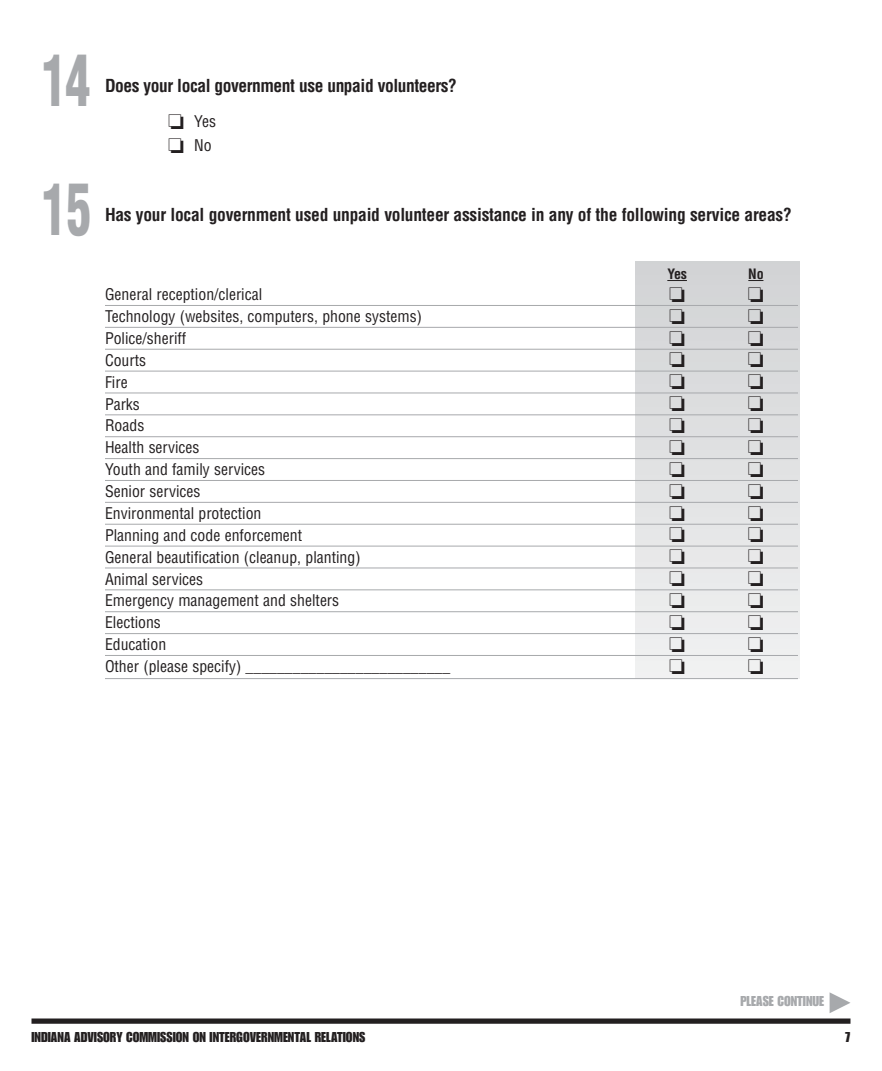
<style>
.page{position:relative;width:882px;height:1071px;background:#fff}
.page>*{position:absolute;margin:0;border:0;box-sizing:border-box;transform-origin:0 0}
.t1{font:900 condensed 70px "Helvetica";color:#a7a9ac;scale:.7 1}
.t2{font:700 condensed 17.5px "Helvetica";letter-spacing:-.015em;color:#231f20}
.t3{font:condensed 15.75px "Helvetica";color:#231f20}
.t4{font:14px "Impact URWT";color:#231f20}
.t5{font:14px "Impact URWT";color:#a7a9ac}
.t6{font:700 condensed 14px "Helvetica";color:#231f20}
</style>
<div class="page">
<div style="left:32px;top:1018px;width:818px;height:6px;background:#231f20"></div>
<svg style="left:830px;top:992px;width:20px;height:21px"></svg>
<div style="left:635px;top:262px;width:164px;height:416px;background:linear-gradient(to bottom,#d0d2d4,#f0f1f1)"></div>
<svg style="left:667px;top:280px;width:20px;height:1px"></svg>
<svg style="left:748px;top:280px;width:15px;height:1px"></svg>
<hr style="left:105px;top:305px;width:693px;height:1px;background:#a7a9ac">
<hr style="left:105px;top:327px;width:693px;height:1px;background:#a7a9ac">
<hr style="left:105px;top:349px;width:693px;height:1px;background:#a7a9ac">
<hr style="left:105px;top:371px;width:693px;height:1px;background:#a7a9ac">
<hr style="left:105px;top:393px;width:693px;height:1px;background:#a7a9ac">
<hr style="left:105px;top:415px;width:693px;height:1px;background:#a7a9ac">
<hr style="left:105px;top:436px;width:693px;height:1px;background:#a7a9ac">
<hr style="left:105px;top:458px;width:693px;height:1px;background:#a7a9ac">
<hr style="left:105px;top:480px;width:693px;height:1px;background:#a7a9ac">
<hr style="left:105px;top:502px;width:693px;height:1px;background:#a7a9ac">
<hr style="left:105px;top:524px;width:693px;height:1px;background:#a7a9ac">
<hr style="left:105px;top:546px;width:693px;height:1px;background:#a7a9ac">
<hr style="left:105px;top:568px;width:693px;height:1px;background:#a7a9ac">
<hr style="left:105px;top:590px;width:693px;height:1px;background:#a7a9ac">
<hr style="left:105px;top:611px;width:693px;height:1px;background:#a7a9ac">
<hr style="left:105px;top:633px;width:693px;height:1px;background:#a7a9ac">
<hr style="left:105px;top:655px;width:693px;height:1px;background:#a7a9ac">
<hr style="left:105px;top:678px;width:693px;height:1px;background:#a7a9ac">
<svg style="left:670px;top:287px;width:15px;height:15px"></svg>
<svg style="left:749px;top:287px;width:14px;height:15px"></svg>
<svg style="left:670px;top:309px;width:15px;height:15px"></svg>
<svg style="left:749px;top:309px;width:14px;height:15px"></svg>
<svg style="left:670px;top:331px;width:15px;height:15px"></svg>
<svg style="left:749px;top:331px;width:14px;height:15px"></svg>
<svg style="left:670px;top:353px;width:15px;height:14px"></svg>
<svg style="left:749px;top:353px;width:14px;height:14px"></svg>
<svg style="left:670px;top:375px;width:15px;height:14px"></svg>
<svg style="left:749px;top:375px;width:14px;height:14px"></svg>
<svg style="left:670px;top:397px;width:15px;height:14px"></svg>
<svg style="left:749px;top:397px;width:14px;height:14px"></svg>
<svg style="left:670px;top:419px;width:15px;height:14px"></svg>
<svg style="left:749px;top:419px;width:14px;height:14px"></svg>
<svg style="left:670px;top:440px;width:15px;height:15px"></svg>
<svg style="left:749px;top:440px;width:14px;height:15px"></svg>
<svg style="left:670px;top:462px;width:15px;height:15px"></svg>
<svg style="left:749px;top:462px;width:14px;height:15px"></svg>
<svg style="left:670px;top:484px;width:15px;height:15px"></svg>
<svg style="left:749px;top:484px;width:14px;height:15px"></svg>
<svg style="left:670px;top:506px;width:15px;height:15px"></svg>
<svg style="left:749px;top:506px;width:14px;height:15px"></svg>
<svg style="left:670px;top:528px;width:15px;height:14px"></svg>
<svg style="left:749px;top:528px;width:14px;height:14px"></svg>
<svg style="left:670px;top:550px;width:15px;height:14px"></svg>
<svg style="left:749px;top:550px;width:14px;height:14px"></svg>
<svg style="left:670px;top:572px;width:15px;height:14px"></svg>
<svg style="left:749px;top:572px;width:14px;height:14px"></svg>
<svg style="left:670px;top:594px;width:15px;height:14px"></svg>
<svg style="left:749px;top:594px;width:14px;height:14px"></svg>
<svg style="left:670px;top:615px;width:15px;height:15px"></svg>
<svg style="left:749px;top:615px;width:14px;height:15px"></svg>
<svg style="left:670px;top:637px;width:15px;height:15px"></svg>
<svg style="left:749px;top:637px;width:14px;height:15px"></svg>
<svg style="left:670px;top:659px;width:15px;height:15px"></svg>
<svg style="left:749px;top:659px;width:14px;height:15px"></svg>
<h1 class="t1" style="left:42px;top:53px;width:70px">14</h1>
<h1 class="t1" style="left:42px;top:183px;width:72px">15</h1>
<p class="t2" style="left:105px;top:79px;width:353px">Does your local government use unpaid volunteers?</p>
<p class="t3" style="left:168px;top:115px;width:50px">□ Yes</p>
<p class="t3" style="left:168px;top:140px;width:45px">□ No</p>
<p class="t2" style="left:105px;top:208px;width:688px">Has your local government used unpaid volunteer assistance in any of the following service areas?</p>
<p class="t3" style="left:105px;top:288px;width:159px">General reception/clerical</p>
<p class="t3" style="left:105px;top:310px;width:318px">Technology (websites, computers, phone systems)</p>
<p class="t3" style="left:105px;top:332px;width:83px">Police/sheriff</p>
<p class="t3" style="left:105px;top:354px;width:43px">Courts</p>
<p class="t3" style="left:105px;top:376px;width:24px">Fire</p>
<p class="t3" style="left:105px;top:398px;width:36px">Parks</p>
<p class="t3" style="left:105px;top:420px;width:41px">Roads</p>
<p class="t3" style="left:105px;top:441px;width:96px">Health services</p>
<p class="t3" style="left:105px;top:463px;width:162px">Youth and family services</p>
<p class="t3" style="left:105px;top:485px;width:97px">Senior services</p>
<p class="t3" style="left:105px;top:507px;width:158px">Environmental protection</p>
<p class="t3" style="left:105px;top:529px;width:199px">Planning and code enforcement</p>
<p class="t3" style="left:105px;top:551px;width:257px">General beautification (cleanup, planting)</p>
<p class="t3" style="left:105px;top:573px;width:100px">Animal services</p>
<p class="t3" style="left:105px;top:595px;width:236px">Emergency management and shelters</p>
<p class="t3" style="left:105px;top:616px;width:57px">Elections</p>
<p class="t3" style="left:105px;top:638px;width:63px">Education</p>
<p class="t3" style="left:105px;top:660px;width:347px">Other (please specify) __________________________</p>
<p class="t6" style="left:667px;top:269px;width:21px">Yes</p>
<p class="t6" style="left:748px;top:269px;width:17px">No</p>
<p class="t5" style="left:740px;top:993px;width:85px">PLEASE CONTINUE</p>
<p class="t4" style="left:32px;top:1029px;width:335px">INDIANA ADVISORY COMMISSION ON INTERGOVERNMENTAL RELATIONS</p>
<p class="t4" style="left:845px;top:1029px;width:7px">7</p>
</div>
